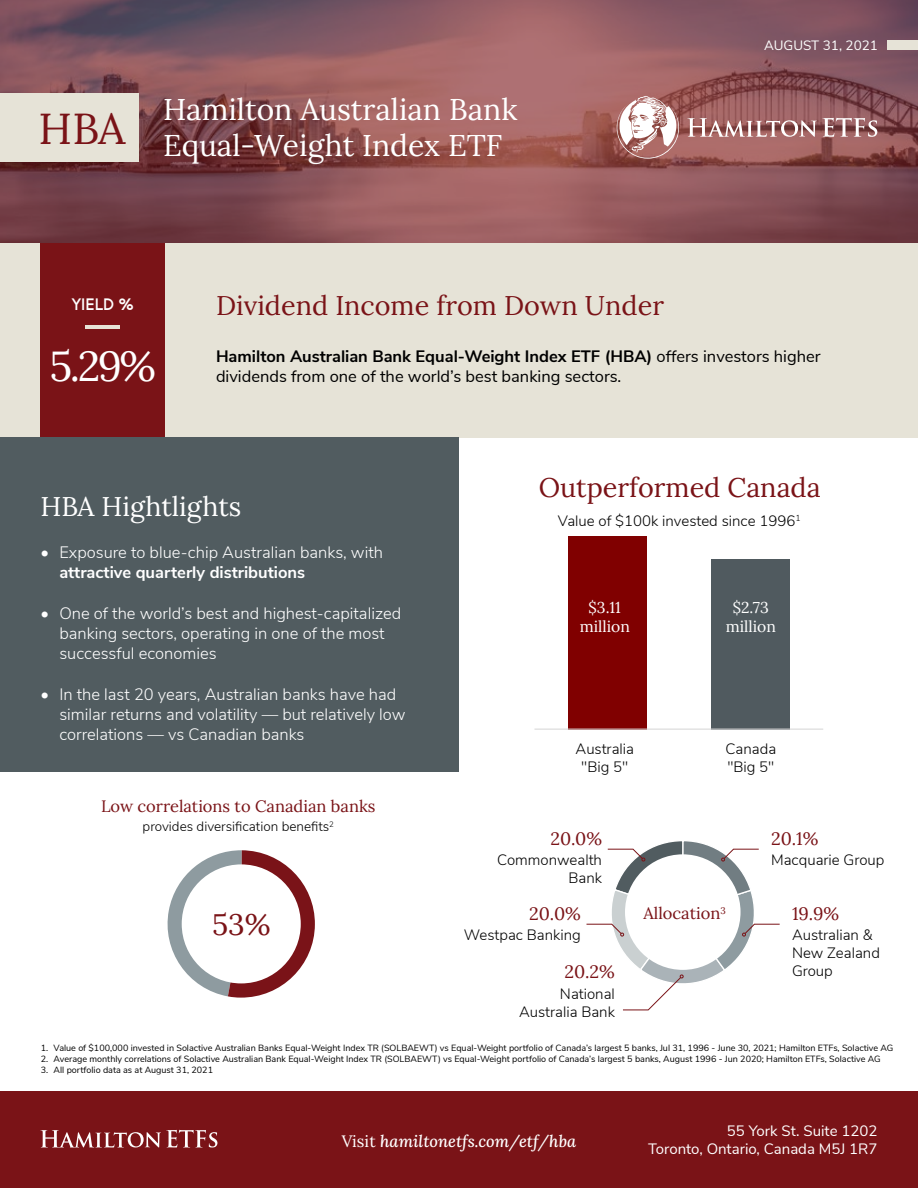
<style>
.page{position:relative;width:918px;height:1188px;background:#fff}
.page>*{position:absolute;margin:0;border:0;box-sizing:border-box;transform-origin:0 0}
.t1{font:43.35px "Lora";color:#7a1317}
.t2{font:42px "Lora";color:#fff}
.t3{font:30px/36px "Lora";color:#fff}
.t4{font:29.7px "Lora";color:#7a1317}
.t5{font:27px "Lora";color:#7a1317}
.t6{font:27px "Lora";color:#fff}
.t7{font:18px "Lora";color:#7a1317}
.t8{font:300 16.5px/19.8px "Nunito Sans";color:#fff}
.t9{font:700 16.5px "Nunito Sans";color:#000}
.t10{font:16.5px "Nunito Sans";color:#000}
.t11{font:16.5px "Lora";color:#7a1317}
.t12{font:700 16.5px "Nunito Sans";color:#fff}
.t13{font:italic 500 16.5px "Lora";color:#fff}
.t14{font:700 16.5px "Omega CT";color:#fff}
.t15{font:15.75px/18.9px "Lora";color:#fff;text-align:center}
.t16{font:300 15px/18px "Nunito Sans";color:#000}
.t17{font:15px/18px "Nunito Sans";color:#fff;text-align:right}
.t18{font:300 13.5px "Nunito Sans";color:#000}
.t19{font:13.5px "Nunito Sans";color:#fff}
.t20{font:9px "Nunito Sans";color:#000}
.s1{font-weight:400}
.s2{font-weight:400;font-style:normal}
</style>
<div class="page">
<div style="left:0;top:243px;width:918px;height:194px;background:#e6e3d7"></div>
<svg style="left:0;top:0;width:918px;height:243px;background:#8a5459"></svg>
<div style="left:0;top:93px;width:139px;height:69px;background:#e6e3d7"></div>
<div style="left:40px;top:243px;width:125px;height:194px;background:#7a1317"></div>
<div style="left:0;top:437px;width:459px;height:335px;background:#515c60"></div>
<hr style="left:86px;top:325px;width:34px;height:4px;background:#e6e3d7">
<div style="left:887px;top:40px;width:31px;height:10px;background:#e6e3d7"></div>
<div style="left:0;top:1092px;width:918px;height:96px;background:#7a1317"></div>
<svg style="left:41px;top:1130px;width:176px;height:18px"></svg>
<svg style="left:586px;top:841px;width:194px;height:170px"></svg>
<svg style="left:687px;top:118px;width:130px;height:19px"></svg>
<svg style="left:823px;top:118px;width:54px;height:19px"></svg>
<svg style="left:617px;top:96px;width:62px;height:63px"></svg>
<svg style="left:167px;top:850px;width:148px;height:148px"></svg>
<div style="left:182px;top:864px;width:119px;height:119px;background:#fff;border-radius:50%"></div>
<div style="left:568px;top:536px;width:78px;height:194px;background:#800000"></div>
<div style="left:711px;top:560px;width:79px;height:170px;background:#505a5f"></div>
<hr style="left:534px;top:729px;width:289px;height:1px;background:#d9d9d9">
<h1 class="t1" style="left:39px;top:95px;width:88px">HBA</h1>
<h3 class="t3" style="left:163px;top:89px;width:356px">Hamilton Australian Bank<br>Equal-Weight Index ETF</h3>
<h3 class="t19" style="left:764px;top:36px;width:115px">AUGUST 31, 2021</h3>
<h3 class="t14" style="left:72px;top:294px;width:64px">YIELD %</h3>
<h2 class="t2" style="left:50px;top:334px;width:108px">5.29%</h2>
<h3 class="t5" style="left:216px;top:285px;width:450px">Dividend Income from Down Under</h3>
<h3 class="t9" style="left:216px;top:344px;width:606px">Hamilton Australian Bank Equal-Weight Index ETF (HBA) <span class="s1">offers investors higher</span></h3>
<h3 class="t10" style="left:216px;top:364px;width:407px">dividends from one of the world’s best banking sectors.</h3>
<h3 class="t6" style="left:40px;top:486px;width:202px">HBA Hightlights</h3>
<h3 class="t8" style="left:40px;top:541px;width:344px">• Exposure to blue-chip Australian banks, with</h3>
<h3 class="t12" style="left:59px;top:560px;width:247px">attractive quarterly distributions</h3>
<h3 class="t8" style="left:59px;top:602px;width:343px;text-indent:-19px">• One of the world’s best and highest-capitalized banking sectors, operating in one of the most successful economies</h3>
<h3 class="t8" style="left:59px;top:683px;width:348px;text-indent:-19px">• In the last 20 years, Australian banks have had similar returns and volatility — but relatively low correlations — vs Canadian banks</h3>
<h3 class="t11" style="left:101px;top:793px;width:276px">Low correlations to Canadian banks</h3>
<h3 class="t18" style="left:143px;top:816px;width:193px">provides diversification benefits<sup>2</sup></h3>
<h3 class="t4" style="left:212px;top:902px;width:60px">53%</h3>
<h3 class="t5" style="left:539px;top:467px;width:284px">Outperformed Canada</h3>
<h3 class="t16" style="left:558px;top:511px;width:244px">Value of $100k invested since 1996<sup>1</sup></h3>
<h3 class="t15" style="left:580px;top:597px;width:52px">$3.11 million</h3>
<h3 class="t15" style="left:726px;top:597px;width:52px">$2.73 million</h3>
<h3 class="t16" style="left:576px;top:739px;width:60px;text-align:center">Australia "Big 5"</h3>
<h3 class="t16" style="left:726px;top:739px;width:52px">Canada "Big 5"</h3>
<h3 class="t7" style="left:551px;top:825px;width:53px">20.0%</h3>
<h3 class="t16" style="left:497px;top:850px;width:106px;text-align:right">Commonwealth<br>Bank</h3>
<h3 class="t7" style="left:529px;top:900px;width:53px">20.0%</h3>
<h3 class="t11" style="left:644px;top:901px;width:84px">Allocation<sup>3</sup></h3>
<h3 class="t16" style="left:464px;top:925px;width:118px">Westpac Banking</h3>
<h3 class="t7" style="left:565px;top:958px;width:52px">20.2%</h3>
<h3 class="t16" style="left:519px;top:984px;width:97px;text-align:right">National<br>Australia Bank</h3>
<h3 class="t7" style="left:771px;top:825px;width:49px">20.1%</h3>
<h3 class="t16" style="left:771px;top:850px;width:115px">Macquarie Group</h3>
<h3 class="t7" style="left:792px;top:900px;width:49px">19.9%</h3>
<h3 class="t16" style="left:792px;top:925px;width:89px">Australian &amp;<br>New Zealand<br>Group</h3>
<p class="t20" style="left:41px;top:1042px;width:854px">1. Value of $100,000 invested in Solactive Australian Banks Equal-Weight Index TR (SOLBAEWT) vs Equal-Weight portfolio of Canada’s largest 5 banks, Jul 31, 1996 - June 30, 2021; Hamilton ETFs, Solactive AG</p>
<p class="t20" style="left:41px;top:1052px;width:841px">2. Average monthly correlations of Solactive Australian Bank Equal-Weight Index TR (SOLBAEWT) vs Equal-Weight portfolio of Canada’s largest 5 banks, August 1996 - Jun 2020; Hamilton ETFs, Solactive AG</p>
<p class="t20" style="left:41px;top:1063px;width:174px">3. All portfolio data as at August 31, 2021</p>
<h3 class="t13" style="left:342px;top:1130px;width:236px"><span class="s2">Visit</span> hamiltonetfs.com/etf/hba</h3>
<h3 class="t17" style="left:648px;top:1120px;width:231px">55 York St. Suite 1202<br>Toronto, Ontario, Canada M5J 1R7</h3>
</div>
